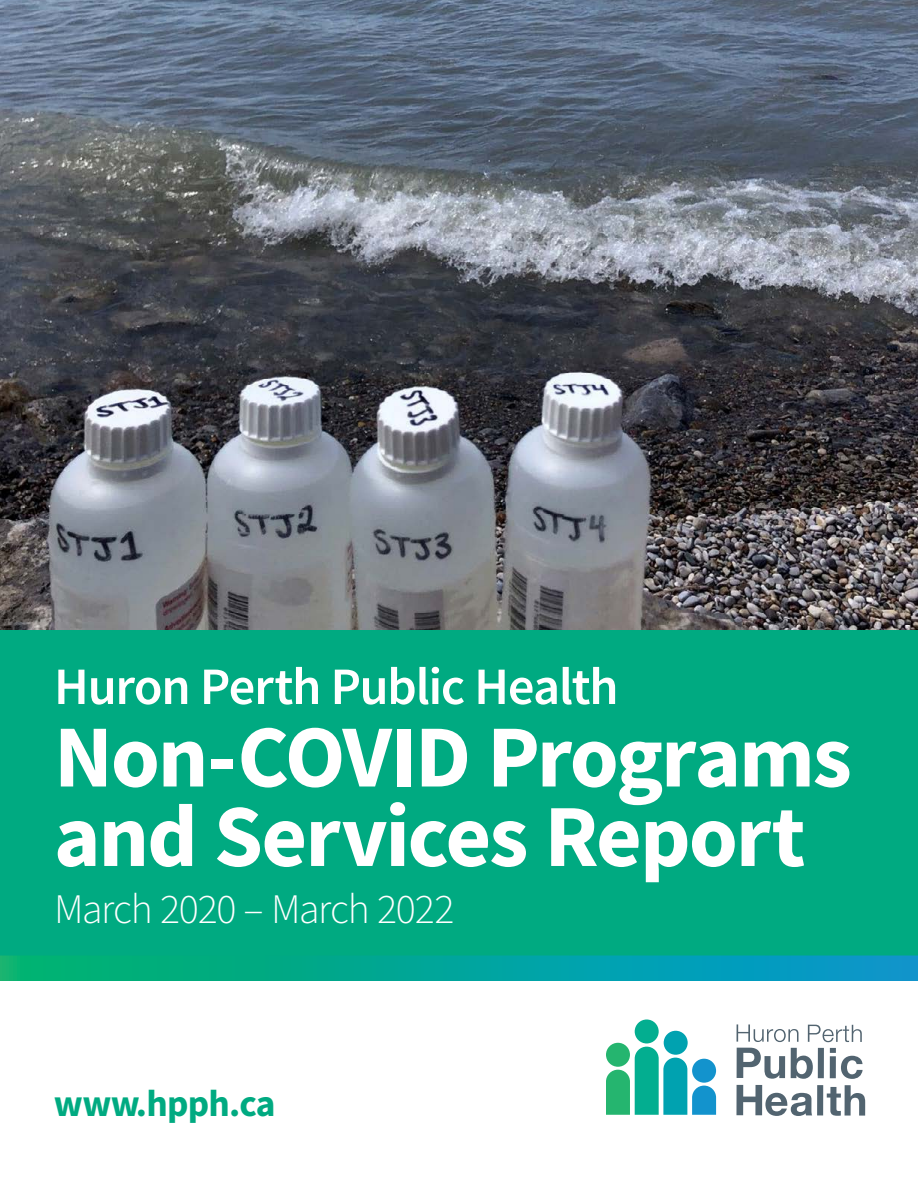
<style>
.page{position:relative;width:918px;height:1188px;background:#fff}
.page>*{position:absolute;margin:0;border:0;box-sizing:border-box;transform-origin:0 0}
.t1{font:700 88.5px/79.5px "Source Sans Pro";letter-spacing:-.025em;color:#fff}
.t2{font:600 52.5px "Source Sans Pro";letter-spacing:-.025em;color:#fff}
.t3{font:300 42px "Source Sans Pro";letter-spacing:-.03em;color:#fff}
.t4{font:700 37.5px "Source Sans Pro";letter-spacing:-.02em;color:#00aa81}
</style>
<div class="page">
<div style="left:0;top:629px;width:918px;height:337px;background:#00aa81"></div>
<img style="left:0;top:0;width:918px;height:629px">
<svg style="left:606px;top:1047px;width:110px;height:68px"></svg>
<div style="left:606px;top:1043px;width:24px;height:24px;background:#25b56f;border-radius:50%"></div>
<div style="left:635px;top:1020px;width:24px;height:23px;background:#03ae90;border-radius:50%"></div>
<div style="left:664px;top:1031px;width:24px;height:24px;background:#00a2b0;border-radius:50%"></div>
<div style="left:692px;top:1059px;width:24px;height:24px;background:#1393cd;border-radius:50%"></div>
<svg style="left:737px;top:1024px;width:62px;height:18px"></svg>
<svg style="left:808px;top:1025px;width:54px;height:17px"></svg>
<svg style="left:737px;top:1048px;width:48px;height:31px"></svg>
<svg style="left:791px;top:1048px;width:22px;height:31px"></svg>
<div style="left:818px;top:1048px;width:6px;height:30px;background:#526470"></div>
<svg style="left:830px;top:1048px;width:33px;height:31px"></svg>
<svg style="left:736px;top:1085px;width:76px;height:31px"></svg>
<div style="left:817px;top:1085px;width:6px;height:30px;background:#526470"></div>
<svg style="left:827px;top:1085px;width:38px;height:31px"></svg>
<div style="left:0;top:956px;width:918px;height:25px;background:linear-gradient(to right,#00b36a,#0597cf)"></div>
<p class="t2" style="left:54px;top:652px;width:566px">Huron Perth Public Health</p>
<p class="t1" style="left:54px;top:716px;width:799px">Non-COVID Programs and Services Report</p>
<p class="t3" style="left:54px;top:881px;width:402px">March 2020 – March 2022</p>
<p class="t4" style="left:54px;top:1078px;width:223px">www.hpph.ca</p>
</div>
